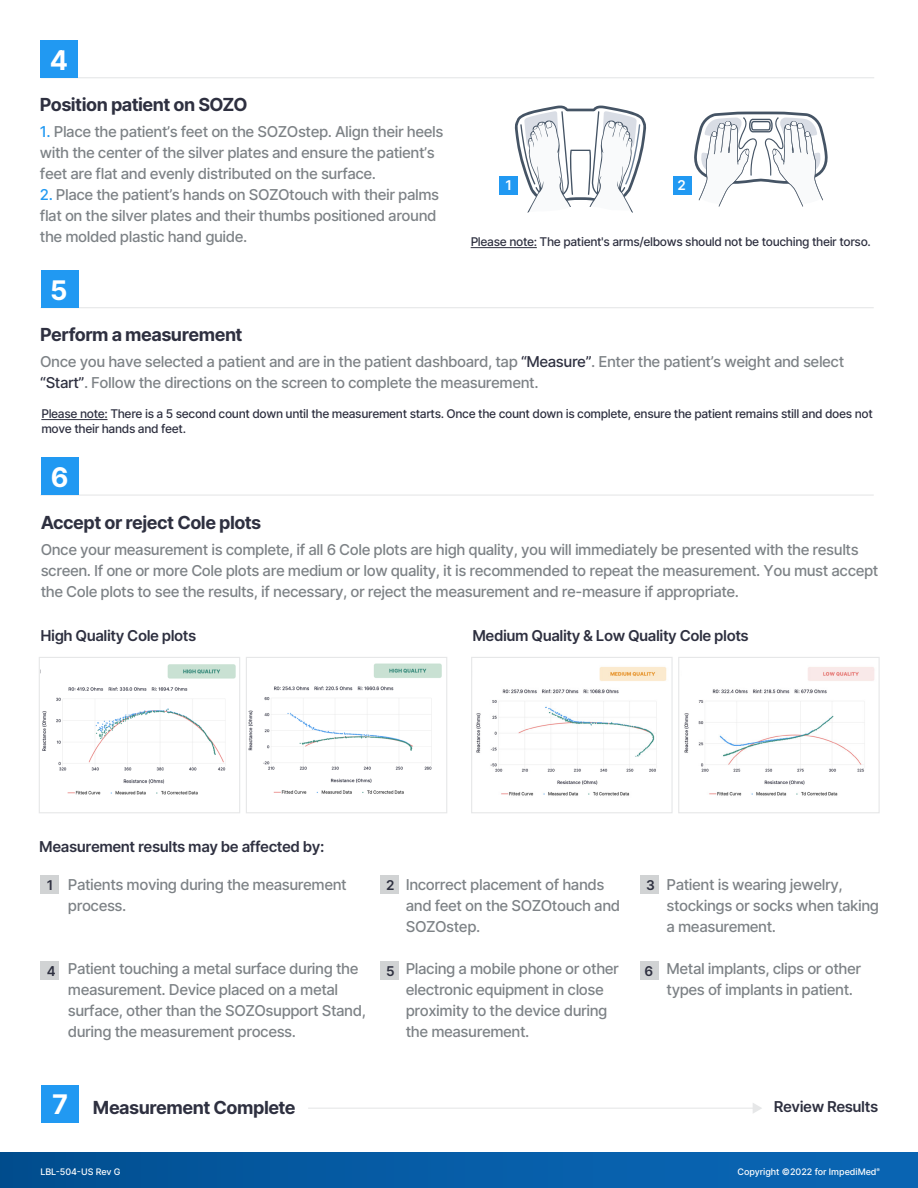
<style>
.page{position:relative;width:918px;height:1188px;background:#fff}
.page>*{position:absolute;margin:0;border:0;box-sizing:border-box;transform-origin:0 0}
.t1{font:700 27px "Inter";color:#fff}
.t2{font:700 18px "Inter";letter-spacing:-.03em;color:#2e3040}
.t3{font:500 15px/21px "Inter";letter-spacing:-.03em;color:#7d8286}
.t4{font:600 15px "Inter";letter-spacing:-.03em;color:#2e3040}
.t5{font:600 13.5px "Inter";color:#2e3040}
.t6{font:600 13.5px "Inter";color:#fff}
.t7{font:500 12px/15px "Inter";letter-spacing:-.03em;color:#2e3040}
.t8{font:500 9px "Inter";letter-spacing:-.005em;color:#fff}
.s1{color:#2199f2}
.s2{color:#2e3040}
.s3{font-size:27px;color:#fff}
</style>
<div class="page">
<div style="left:0;top:1153px;width:918px;height:35px;background:linear-gradient(to right,#025092,#0a68b8)"></div>
<hr style="left:41px;top:77px;width:833px;height:1px;background:#e6e7e8">
<svg style="left:515px;top:106px;width:131px;height:107px"></svg>
<svg style="left:694px;top:112px;width:134px;height:95px"></svg>
<div style="left:500px;top:176px;width:18px;height:18px;background:#2199f2"></div>
<div style="left:673px;top:176px;width:18px;height:18px;background:#2199f2"></div>
<div style="left:41px;top:41px;width:37px;height:37px;background:#2199f2"></div>
<hr style="left:471px;top:247px;width:66px;height:1px;background:#2e3040">
<hr style="left:40px;top:307px;width:834px;height:1px;background:#e6e7e8">
<hr style="left:40px;top:495px;width:834px;height:1px;background:#e6e7e8">
<hr style="left:41px;top:419px;width:67px;height:1px;background:#2e3040">
<div style="left:41px;top:271px;width:37px;height:37px;background:#2199f2"></div>
<div style="left:42px;top:458px;width:37px;height:37px;background:#2199f2"></div>
<div style="left:42px;top:1085px;width:37px;height:37px;background:#2199f2"></div>
<div style="left:41px;top:875px;width:18px;height:19px;background:#d1d3d4"></div>
<div style="left:41px;top:961px;width:18px;height:19px;background:#d1d3d4"></div>
<div style="left:380px;top:875px;width:19px;height:19px;background:#d1d3d4"></div>
<div style="left:380px;top:961px;width:19px;height:19px;background:#d1d3d4"></div>
<div style="left:640px;top:875px;width:19px;height:19px;background:#d1d3d4"></div>
<div style="left:640px;top:961px;width:19px;height:19px;background:#d1d3d4"></div>
<img style="left:42px;top:664px;width:194px;height:131px">
<img style="left:248px;top:663px;width:194px;height:131px">
<div style="left:41px;top:666px;width:87px;height:11px;background:#fff"></div>
<div style="left:246px;top:666px;width:91px;height:11px;background:#fff"></div>
<div style="left:39px;top:657px;width:201px;height:156px;border:1px solid #e6e7e8"></div>
<hr style="left:308px;top:1108px;width:446px;height:1px;background:#e6e7e8">
<svg style="left:753px;top:1103px;width:9px;height:10px"></svg>
<img style="left:476px;top:667px;width:191px;height:129px">
<img style="left:684px;top:667px;width:191px;height:129px">
<div style="left:678px;top:657px;width:202px;height:156px;border:1px solid #e6e7e8"></div>
<div style="left:471px;top:657px;width:202px;height:156px;border:1px solid #e6e7e8"></div>
<div style="left:246px;top:657px;width:201px;height:156px;border:1px solid #e6e7e8"></div>
<div style="left:473px;top:666px;width:90px;height:11px;background:#fff"></div>
<div style="left:682px;top:666px;width:90px;height:11px;background:#fff"></div>
<h1 class="t1" style="left:50px;top:40px;width:20px">4</h1>
<p class="t2" style="left:40px;top:92px;width:209px">Position patient on SOZO</p>
<p class="t3" style="left:40px;top:121px;width:405px"><span class="s1">1.</span> Place the patient’s feet on the SOZOstep. Align their heels with the center of the silver plates and ensure the patient’s feet are flat and evenly distributed on the surface.</p>
<p class="t3" style="left:40px;top:184px;width:401px"><span class="s1">2.</span> Place the patient’s hands on SOZOtouch with their palms flat on the silver plates and their thumbs positioned around the molded plastic hand guide.</p>
<h1 class="t1" style="left:50px;top:270px;width:19px">5</h1>
<p class="t2" style="left:40px;top:322px;width:204px">Perform a measurement</p>
<p class="t6" style="left:506px;top:176px;width:8px">1</p>
<p class="t6" style="left:677px;top:176px;width:10px">2</p>
<p class="t7" style="left:471px;top:234px;width:402px">Please note: The patient's arms/elbows should not be touching their torso.</p>
<p class="t3" style="left:40px;top:351px;width:806px">Once you have selected a patient and are in the patient dashboard, tap <span class="s2">“Measure”</span>. Enter the patient’s weight and select <span class="s2">“Start”</span>. Follow the directions on the screen to complete the measurement.</p>
<p class="t7" style="left:41px;top:405px;width:833px">Please note: There is a 5 second count down until the measurement starts. Once the count down is complete, ensure the patient remains still and does not move their hands and feet.</p>
<h1 class="t1" style="left:51px;top:457px;width:19px">6</h1>
<p class="t2" style="left:41px;top:509px;width:222px">Accept or reject Cole plots</p>
<p class="t3" style="left:41px;top:538px;width:839px">Once your measurement is complete, if all 6 Cole plots are high quality, you will immediately be presented with the results screen. If one or more Cole plots are medium or low quality, it is recommended to repeat the measurement. You must accept the Cole plots to see the results, if necessary, or reject the measurement and re-measure if appropriate.</p>
<p class="t4" style="left:40px;top:625px;width:157px">High Quality Cole plots</p>
<p class="t4" style="left:472px;top:624px;width:278px">Medium Quality &amp; Low Quality Cole plots</p>
<p class="t4" style="left:39px;top:835px;width:287px">Measurement results may be affected by:</p>
<p class="t5" style="left:47px;top:875px;width:8px">1</p>
<p class="t3" style="left:68px;top:874px;width:280px">Patients moving during the measurement process.</p>
<p class="t5" style="left:47px;top:961px;width:10px">4</p>
<p class="t3" style="left:68px;top:958px;width:300px">Patient touching a metal surface during the measurement. Device placed on a metal surface, other than the SOZOsupport Stand, during the measurement process.</p>
<p class="t2" style="left:52px;top:1094px;width:245px"><span class="s3">7</span> Measurement Complete</p>
<p class="t5" style="left:386px;top:875px;width:10px">2</p>
<p class="t5" style="left:386px;top:961px;width:10px">5</p>
<p class="t3" style="left:406px;top:874px;width:216px">Incorrect placement of hands and feet on the SOZOtouch and<br>SOZOstep.</p>
<p class="t3" style="left:406px;top:958px;width:215px">Placing a mobile phone or other electronic equipment in close proximity to the device during the measurement.</p>
<p class="t5" style="left:646px;top:875px;width:10px">3</p>
<p class="t5" style="left:645px;top:961px;width:10px">6</p>
<p class="t3" style="left:667px;top:874px;width:214px">Patient is wearing jewelry, stockings or socks when taking a measurement.</p>
<p class="t3" style="left:667px;top:958px;width:196px">Metal implants, clips or other types of implants in patient.</p>
<p class="t4" style="left:774px;top:1096px;width:106px">Review Results</p>
<p class="t8" style="left:40px;top:1165px;width:82px">LBL-504-US Rev G</p>
<p class="t8" style="left:737px;top:1165px;width:144px">Copyright ©2022 for ImpediMed<sup>®</sup></p>
</div>
